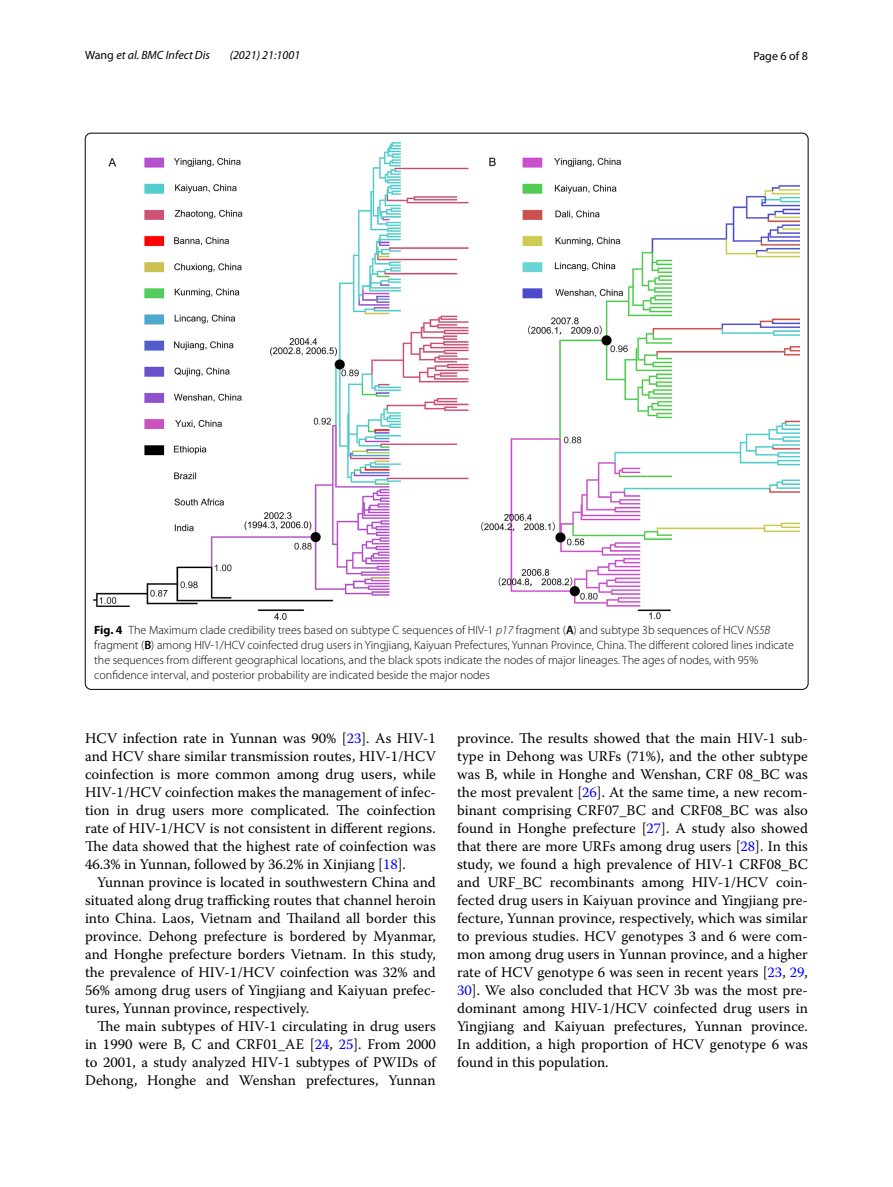
<style>
.page{position:relative;width:893px;height:1187px;background:#fff}
.page>*{position:absolute;margin:0;border:0;box-sizing:border-box;transform-origin:0 0}
.t1{font:14.7px/18px "Warnock Pro";color:#000;text-align:justify}
.t2{font:300 12px/15px "Myriad Pro";color:#000}
.t3{font:italic 12px "Myriad Pro";color:#000}
.t4{font:12px "Myriad Pro";color:#000}
.s1{font-style:normal}
.s2{font-weight:700}
.s3{font-style:italic}
.s4{font-weight:600}
.s5{color:#00f}
</style>
<div class="page">
<img style="left:94px;top:142px;width:706px;height:477px">
<p class="t3" style="left:85px;top:48px;width:126px"><span class="s1">Wang</span> et al. BMC Infect Dis</p>
<p class="t3" style="left:230px;top:48px;width:72px">(2021) 21:1001</p>
<p class="t4" style="left:753px;top:48px;width:56px">Page 6 of 8</p>
<p class="t2" style="left:94px;top:623px;width:701px"><span class="s2">Fig. 4</span> The Maximum clade credibility trees based on subtype C sequences of HIV-1 <span class="s3">p17</span> fragment (<span class="s4">A</span>) and subtype 3b sequences of HCV <span class="s3">NS5B </span>fragment (<span class="s4">B</span>) among HIV-1/HCV coinfected drug users in Yingjiang, Kaiyuan Prefectures, Yunnan Province, China. The different colored lines indicate the sequences from different geographical locations, and the black spots indicate the nodes of major lineages. The ages of nodes, with 95% confidence interval, and posterior probability are indicated beside the major nodes</p>
<p class="t1" style="left:85px;top:729px;width:352px">HCV infection rate in Yunnan was 90% [<span class="s5">23</span>]. As HIV-1 and HCV share similar transmission routes, HIV-1/HCV coinfection is more common among drug users, while HIV-1/HCV coinfection makes the management of infec&shy;tion in drug users more complicated. The coinfection rate of HIV-1/HCV is not consistent in different regions.<br>The data showed that the highest rate of coinfection was 46.3% in Yunnan, followed by 36.2% in Xinjiang [<span class="s5">18</span>].</p>
<p class="t1" style="left:85px;top:873px;width:352px;text-indent:12px">Yunnan province is located in southwestern China and situated along drug trafficking routes that channel heroin into China. Laos, Vietnam and Thailand all border this province. Dehong prefecture is bordered by Myanmar, and Honghe prefecture borders Vietnam. In this study, the prevalence of HIV-1/HCV coinfection was 32% and 56% among drug users of Yingjiang and Kaiyuan prefec&shy;tures, Yunnan province, respectively.</p>
<p class="t1" style="left:85px;top:1017px;width:352px;text-indent:12px">The main subtypes of HIV-1 circulating in drug users in 1990 were B, C and CRF01_AE [<span class="s5">24</span>, <span class="s5">25</span>]. From 2000 to 2001, a study analyzed HIV-1 subtypes of PWIDs of Dehong, Honghe and Wenshan prefectures, Yunnan</p>
<p class="t1" style="left:457px;top:729px;width:352px">province. The results showed that the main HIV-1 sub&shy;type in Dehong was URFs (71%), and the other subtype was B, while in Honghe and Wenshan, CRF 08_BC was the most prevalent [<span class="s5">26</span>]. At the same time, a new recom&shy;binant comprising CRF07_BC and CRF08_BC was also found in Honghe prefecture [<span class="s5">27</span>]. A study also showed that there are more URFs among drug users [<span class="s5">28</span>]. In this study, we found a high prevalence of HIV-1 CRF08_BC and URF_BC recombinants among HIV-1/HCV coin&shy;fected drug users in Kaiyuan province and Yingjiang pre&shy;fecture, Yunnan province, respectively, which was similar to previous studies. HCV genotypes 3 and 6 were com&shy;mon among drug users in Yunnan province, and a higher rate of HCV genotype 6 was seen in recent years [<span class="s5">23</span>, <span class="s5">29</span>, <span class="s5">30</span>]. We also concluded that HCV 3b was the most pre&shy;dominant among HIV-1/HCV coinfected drug users in Yingjiang and Kaiyuan prefectures, Yunnan province.<br>In addition, a high proportion of HCV genotype 6 was found in this population.</p>
</div>
